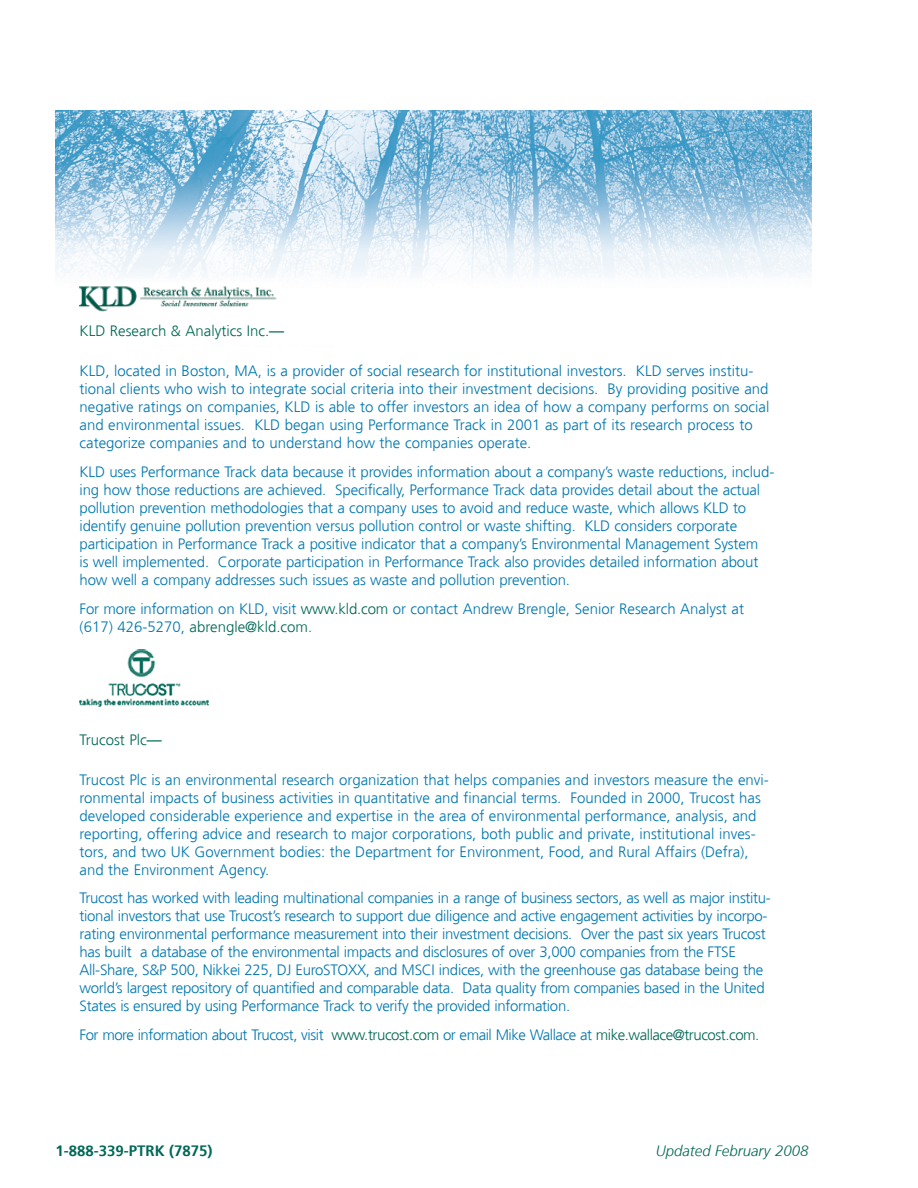
<style>
.page{position:relative;width:918px;height:1188px;background:#fff}
.page>*{position:absolute;margin:0;border:0;box-sizing:border-box;transform-origin:0 0}
.t1{font:300 15px/18px "Frutiger";letter-spacing:-.01em;color:#0077ae}
.t2{font:300 15px "Frutiger";letter-spacing:-.03em;color:#0077ae}
.t3{font:300 15px "Frutiger";color:#006857}
.t4{font:700 15px "Frutiger";color:#006857}
.t5{font:italic 300 15px "Frutiger";color:#006857}
.s1{font-weight:400}
.s2{color:#006857}
</style>
<div class="page">
<img style="left:56px;top:110px;width:756px;height:197px">
<img style="left:80px;top:283px;width:201px;height:29px">
<img style="left:80px;top:650px;width:128px;height:56px">
<p class="t3" style="left:80px;top:323px;width:206px">KLD Research &amp; Analytics Inc.<span class="s1">—</span></p>
<p class="t1" style="left:80px;top:362px;width:691px">KLD, located in Boston, MA, is a provider of social research for institutional investors. KLD serves institu&shy;tional clients who wish to integrate social criteria into their investment decisions. By providing positive and negative ratings on companies, KLD is able to offer investors an idea of how a company performs on social and environmental issues. KLD began using Performance Track in 2001 as part of its research process to categorize companies and to understand how the companies operate.</p>
<p class="t1" style="left:80px;top:463px;width:696px">KLD uses Performance Track data because it provides information about a company’s waste reductions, includ&shy;ing how those reductions are achieved. Specifically, Performance Track data provides detail about the actual pollution prevention methodologies that a company uses to avoid and reduce waste, which allows KLD to identify genuine pollution prevention versus pollution control or waste shifting. KLD considers corporate participation in Performance Track a positive indicator that a company’s Environmental Management System<br>is well implemented. Corporate participation in Performance Track also provides detailed information about how well a company addresses such issues as waste and pollution prevention.</p>
<p class="t1" style="left:80px;top:600px;width:666px">For more information on KLD, visit <span class="s2">www.kld.com</span> or contact Andrew Brengle, Senior Research Analyst at (617) 426-5270, <span class="s2">abrengle@kld.com</span>.</p>
<p class="t3" style="left:80px;top:731px;width:84px">Trucost Plc<span class="s1">—</span></p>
<p class="t1" style="left:80px;top:771px;width:691px">Trucost Plc is an environmental research organization that helps companies and investors measure the envi&shy;ronmental impacts of business activities in quantitative and financial terms. Founded in 2000, Trucost has developed considerable experience and expertise in the area of environmental performance, analysis, and reporting, offering advice and research to major corporations, both public and private, institutional inves&shy;tors, and two UK Government bodies: the Department for Environment, Food, and Rural Affairs (Defra), and the Environment Agency.</p>
<p class="t1" style="left:80px;top:890px;width:693px">Trucost has worked with leading multinational companies in a range of business sectors, as well as major institu&shy;tional investors that use Trucost’s research to support due diligence and active engagement activities by incorpo&shy;rating environmental performance measurement into their investment decisions. Over the past six years Trucost has built a database of the environmental impacts and disclosures of over 3,000 companies from the FTSE All-Share, S&amp;P 500, Nikkei 225, DJ EuroSTOXX, and MSCI indices, with the greenhouse gas database being the world’s largest repository of quantified and comparable data. Data quality from companies based in the United States is ensured by using Performance Track to verify the provided information.</p>
<p class="t2" style="left:80px;top:1027px;width:681px">For more information about Trucost, visit <span class="s2">www.trucost.com</span> or email Mike Wallace at <span class="s2">mike.wallace@trucost.com</span>.</p>
<p class="t4" style="left:56px;top:1142px;width:159px">1-888-339-PTRK (7875)</p>
<p class="t5" style="left:656px;top:1142px;width:154px">Updated February 2008</p>
</div>
